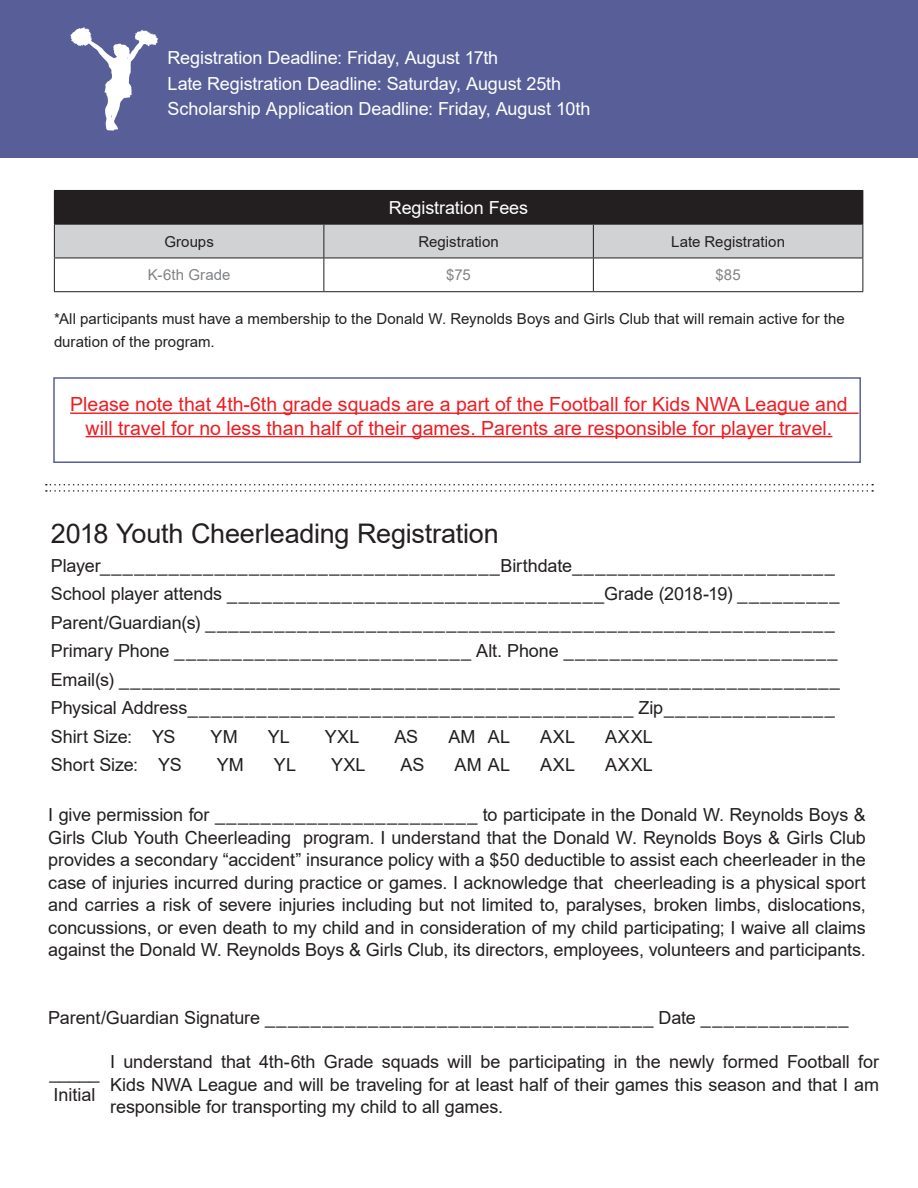
<style>
.page{position:relative;width:918px;height:1188px;background:#fff}
.page>*{position:absolute;margin:0;border:0;box-sizing:border-box;transform-origin:0 0}
.t1{font:27px "Arial";letter-spacing:-.005em;color:#231f20}
.t2{font:19.5px "Arial";color:#ee1d23}
.t3{font:18px/22.5px "Arial";letter-spacing:-.005em;color:#231f20;text-align:justify}
.t4{font:18px "Arial";letter-spacing:-.005em;color:#fff}
.t5{font:15px "Arial";letter-spacing:.005em;color:#231f20}
.t6{font:15px "Arial";letter-spacing:.005em;color:#808285}
</style>
<div class="page">
<div style="left:54px;top:190px;width:809px;height:34px;background:#231f20"></div>
<div style="left:55px;top:225px;width:807px;height:33px;background:#d1d2d4"></div>
<hr style="left:54px;top:258px;width:1px;height:33px;background:#231f20">
<hr style="left:324px;top:258px;width:1px;height:33px;background:#231f20">
<hr style="left:593px;top:258px;width:1px;height:33px;background:#231f20">
<hr style="left:862px;top:258px;width:1px;height:33px;background:#231f20">
<hr style="left:54px;top:291px;width:270px;height:1px;background:#231f20">
<hr style="left:324px;top:291px;width:269px;height:1px;background:#231f20">
<hr style="left:593px;top:291px;width:270px;height:1px;background:#231f20">
<hr style="left:54px;top:224px;width:270px;height:1px;background:#231f20">
<hr style="left:54px;top:225px;width:1px;height:33px;background:#231f20">
<hr style="left:324px;top:224px;width:269px;height:1px;background:#231f20">
<hr style="left:324px;top:225px;width:1px;height:33px;background:#231f20">
<hr style="left:593px;top:224px;width:270px;height:1px;background:#231f20">
<hr style="left:593px;top:225px;width:1px;height:33px;background:#231f20">
<hr style="left:862px;top:225px;width:1px;height:33px;background:#231f20">
<hr style="left:54px;top:258px;width:270px;height:1px;background:#231f20">
<hr style="left:324px;top:258px;width:269px;height:1px;background:#231f20">
<hr style="left:593px;top:258px;width:270px;height:1px;background:#231f20">
<div style="left:0;top:0;width:918px;height:158px;background:#585f98"></div>
<svg style="left:46px;top:484px;width:827px;height:8px"></svg>
<svg style="left:70px;top:27px;width:88px;height:104px"></svg>
<hr style="left:70px;top:413px;width:789px;height:1px;background:#ee1d23">
<hr style="left:86px;top:436px;width:746px;height:1px;background:#ee1d23">
<div style="left:53px;top:377px;width:808px;height:86px;border:2px solid #585f98"></div>
<p class="t4" style="left:168px;top:45px;width:332px">Registration Deadline: Friday, August 17th</p>
<p class="t4" style="left:168px;top:71px;width:395px">Late Registration Deadline: Saturday, August 25th</p>
<p class="t4" style="left:168px;top:96px;width:424px">Scholarship Application Deadline: Friday, August 10th</p>
<p class="t4" style="left:389px;top:195px;width:141px">Registration Fees</p>
<p class="t5" style="left:164px;top:231px;width:51px">Groups</p>
<p class="t5" style="left:418px;top:231px;width:82px">Registration</p>
<p class="t5" style="left:671px;top:231px;width:115px">Late Registration</p>
<p class="t6" style="left:148px;top:265px;width:84px">K-6th Grade</p>
<p class="t6" style="left:446px;top:265px;width:26px">$75</p>
<p class="t6" style="left:715px;top:265px;width:27px">$85</p>
<p class="t5" style="left:54px;top:309px;width:792px">*All participants must have a membership to the Donald W. Reynolds Boys and Girls Club that will remain active for the</p>
<p class="t5" style="left:54px;top:331px;width:162px">duration of the program.</p>
<p class="t2" style="left:70px;top:391px;width:779px">Please note that 4th-6th grade squads are a part of the Football for Kids NWA League and</p>
<p class="t2" style="left:86px;top:414px;width:748px">will travel for no less than half of their games. Parents are responsible for player travel.</p>
<p class="t1" style="left:51px;top:515px;width:449px">2018 Youth Cheerleading Registration</p>
<p class="t3" style="left:51px;top:554px;width:785px">Player___________________________________Birthdate_______________________</p>
<p class="t3" style="left:51px;top:583px;width:790px">School player attends _________________________________Grade (2018-19) _________</p>
<p class="t3" style="left:51px;top:611px;width:785px">Parent/Guardian(s) _______________________________________________________</p>
<p class="t3" style="left:51px;top:640px;width:788px">Primary Phone __________________________ Alt. Phone ________________________</p>
<p class="t3" style="left:51px;top:668px;width:791px">Email(s) _______________________________________________________________</p>
<p class="t3" style="left:51px;top:697px;width:785px">Physical Address_______________________________________ Zip_______________</p>
<p class="t3" style="left:51px;top:725px;width:126px">Shirt Size: YS</p>
<p class="t3" style="left:211px;top:725px;width:29px">YM</p>
<p class="t3" style="left:268px;top:725px;width:24px">YL</p>
<p class="t3" style="left:325px;top:725px;width:36px">YXL</p>
<p class="t3" style="left:394px;top:725px;width:25px">AS</p>
<p class="t3" style="left:448px;top:725px;width:63px">AM AL</p>
<p class="t3" style="left:540px;top:725px;width:36px">AXL</p>
<p class="t3" style="left:605px;top:725px;width:49px">AXXL</p>
<p class="t3" style="left:51px;top:754px;width:132px">Short Size: YS</p>
<p class="t3" style="left:217px;top:754px;width:29px">YM</p>
<p class="t3" style="left:274px;top:754px;width:24px">YL</p>
<p class="t3" style="left:331px;top:754px;width:36px">YXL</p>
<p class="t3" style="left:401px;top:754px;width:25px">AS</p>
<p class="t3" style="left:455px;top:754px;width:57px">AM AL</p>
<p class="t3" style="left:540px;top:754px;width:36px">AXL</p>
<p class="t3" style="left:605px;top:754px;width:49px">AXXL</p>
<p class="t3" style="left:48px;top:803px;width:819px">I give permission for _______________________ to participate in the Donald W. Reynolds Boys &amp; Girls Club Youth Cheerleading program. I understand that the Donald W. Reynolds Boys &amp; Girls Club provides a secondary “accident” insurance policy with a $50 deductible to assist each cheerleader in the case of injuries incurred during practice or games. I acknowledge that cheerleading is a physical sport and carries a risk of severe injuries including but not limited to, paralyses, broken limbs, dislocations, concussions, or even death to my child and in consideration of my child participating; I waive all claims against the Donald W. Reynolds Boys &amp; Girls Club, its directors, employees, volunteers and participants.</p>
<p class="t3" style="left:48px;top:1006px;width:802px">Parent/Guardian Signature __________________________________ Date _____________</p>
<p class="t3" style="left:49px;top:1062px;width:52px">_____</p>
<p class="t3" style="left:54px;top:1083px;width:44px">Initial</p>
<p class="t3" style="left:110px;top:1050px;width:770px">I understand that 4th-6th Grade squads will be participating in the newly formed Football for Kids NWA League and will be traveling for at least half of their games this season and that I am responsible for transporting my child to all games.</p>
</div>
